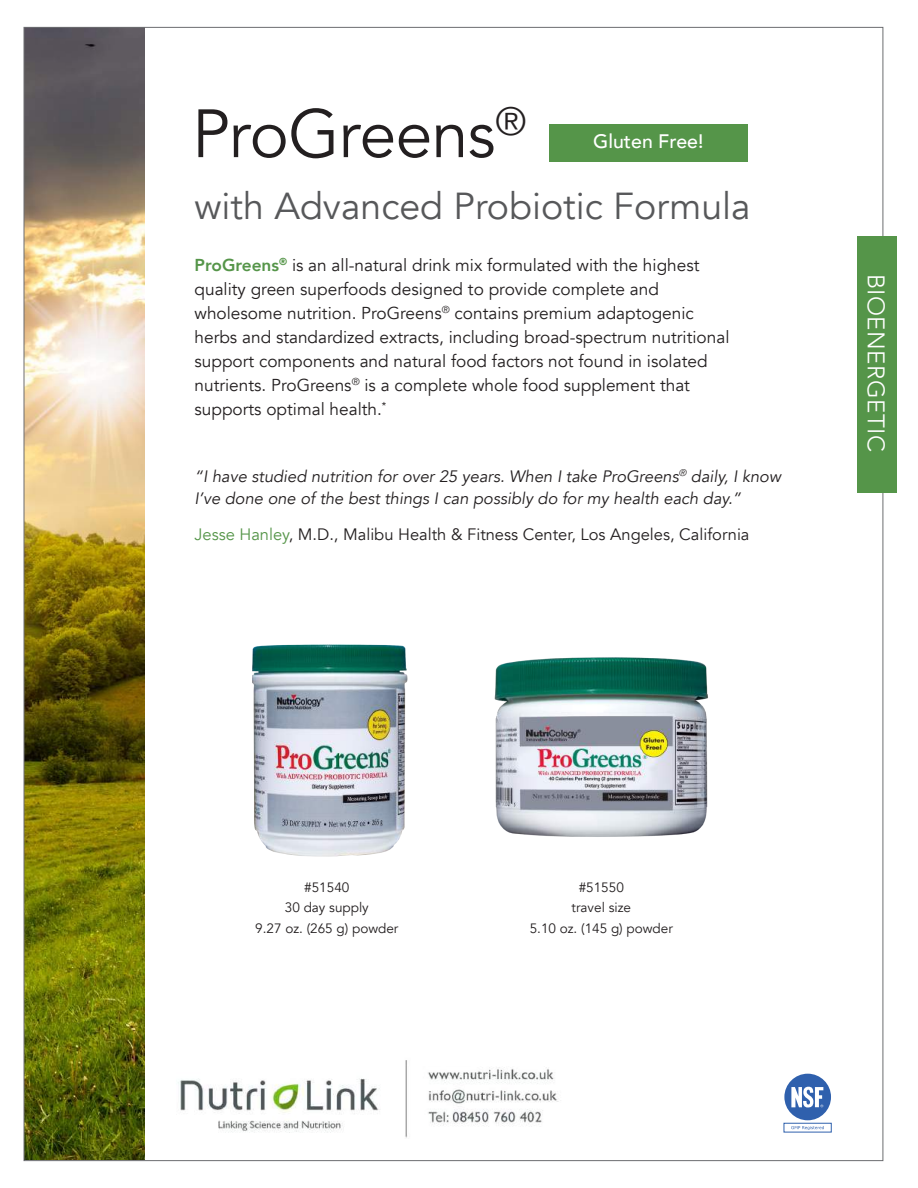
<style>
.page{position:relative;width:918px;height:1188px;background:#fff}
.page>*{position:absolute;margin:0;border:0;box-sizing:border-box;transform-origin:0 0}
.t1{font:67.5px "Avenir";letter-spacing:-.015em;color:#231f20}
.t2{font:37.5px "Avenir";color:#57585a}
.t3{font:300 24px "Avenir";letter-spacing:.02em;color:#fff}
.t4{font:500 19.5px "Avenir";color:#fff}
.t5{font:17.25px/24px "Avenir";color:#231f20}
.t6{font:italic 16.5px/22.5px "Avenir";color:#231f20}
.t7{font:16.5px "Avenir";color:#231f20}
.t8{font:13.5px/20.9px "Avenir";color:#231f20;text-align:center}
.s1{font-weight:800;color:#559549}
.s2{color:#559549}
</style>
<div class="page">
<img style="left:26px;top:29px;width:118px;height:1130px">
<img style="left:252px;top:644px;width:156px;height:213px">
<img style="left:494px;top:657px;width:214px;height:180px">
<div style="left:549px;top:124px;width:199px;height:38px;background:#559549"></div>
<div style="left:784px;top:1074px;width:47px;height:46px;background:#2f60ad;border-radius:50%"></div>
<div style="left:784px;top:1123px;width:48px;height:9px;border:1px solid #3061ad"></div>
<svg style="left:791px;top:1087px;width:32px;height:20px"></svg>
<svg style="left:791px;top:1126px;width:33px;height:4px"></svg>
<div style="left:858px;top:237px;width:39px;height:256px;background:#559549"></div>
<img style="left:178px;top:1060px;width:381px;height:78px">
<h1 class="t1" style="left:192px;top:94px;width:336px">ProGreens<sup>®</sup></h1>
<p class="t4" style="left:593px;top:125px;width:112px">Gluten Free!</p>
<h2 class="t2" style="left:195px;top:183px;width:558px">with Advanced Probiotic Formula</h2>
<p class="t5" style="left:195px;top:253px;width:536px"><span class="s1">ProGreens</span><sup>®</sup> is an all-natural drink mix formulated with the highest quality green superfoods designed to provide complete and wholesome nutrition. ProGreens<sup>®</sup> contains premium adaptogenic herbs and standardized extracts, including broad-spectrum nutritional support components and natural food factors not found in isolated nutrients. ProGreens<sup>®</sup> is a complete whole food supplement that supports optimal health.<sup>*</sup></p>
<p class="t6" style="left:195px;top:465px;width:588px">“I have studied nutrition for over 25 years. When I take ProGreens<sup>®</sup> daily, I know<br>I’ve done one of the best things I can possibly do for my health each day.”</p>
<p class="t7" style="left:195px;top:525px;width:556px"><span class="s2">Jesse Hanley</span>, M.D., Malibu Health &amp; Fitness Center, Los Angeles, California</p>
<h3 class="t3" style="left:890px;top:274px;width:179px;rotate:90deg">BIOENERGETIC</h3>
<p class="t8" style="left:255px;top:877px;width:145px">#51540<br>30 day supply<br>9.27 oz. (265 g) powder</p>
<p class="t8" style="left:530px;top:877px;width:145px">#51550<br>travel size<br>5.10 oz. (145 g) powder</p>
</div>
